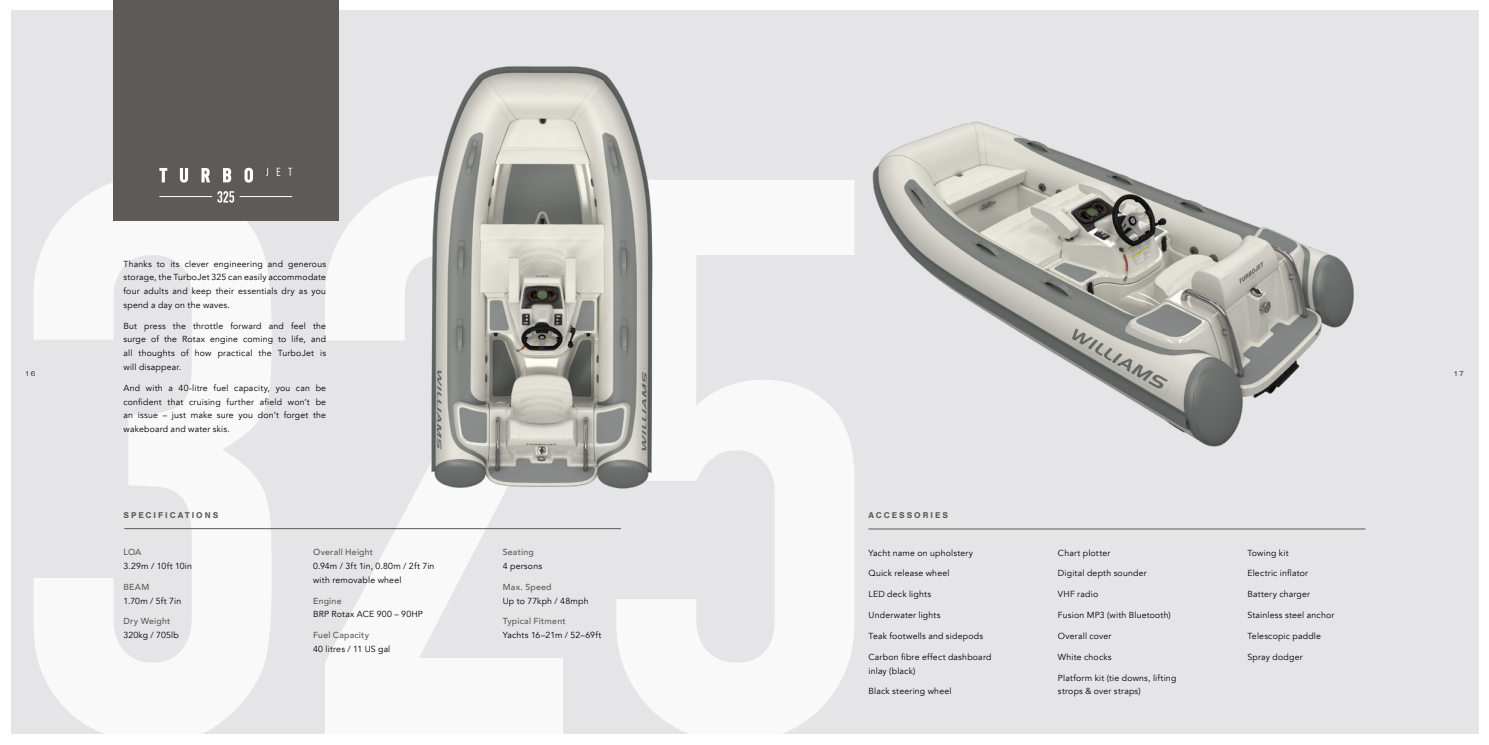
<style>
.page{position:relative;width:1489px;height:745px;background:#fff}
.page>*{position:absolute;margin:0;border:0;box-sizing:border-box;transform-origin:0 0}
.t1{font:8.75px/13.8px "Avenir";letter-spacing:.02em;color:#000;text-align:justify}
.t2{font:500 8.75px "Avenir";letter-spacing:.025em;color:#5d5a57}
.t3{font:700 8.75px "Nimbus San";letter-spacing:.225em;color:#5d5a57}
.t4{font:300 7.5px "Nimbus San Ext";color:#000}
</style>
<div class="page">
<div style="left:11px;top:11px;width:1467px;height:722px;background:#e5e5e7"></div>
<svg style="left:34px;top:182px;width:238px;height:552px;fill:#f9f9fa"></svg>
<svg style="left:325px;top:176px;width:238px;height:557px;fill:#f9f9fa"></svg>
<svg style="left:616px;top:180px;width:238px;height:554px;fill:#f9f9fa"></svg>
<div style="left:113px;top:0;width:226px;height:221px;background:#5d5a57"></div>
<hr style="left:124px;top:528px;width:497px;height:1px;background:#5d5a57">
<hr style="left:868px;top:528px;width:497px;height:1px;background:#5d5a57">
<img style="left:872px;top:121px;width:482px;height:326px">
<img style="left:427px;top:66px;width:228px;height:433px">
<svg style="left:217px;top:191px;width:17px;height:11px"></svg>
<svg style="left:277px;top:168px;width:3px;height:8px"></svg>
<svg style="left:288px;top:168px;width:4px;height:8px"></svg>
<svg style="left:159px;top:168px;width:8px;height:14px"></svg>
<svg style="left:180px;top:168px;width:8px;height:14px"></svg>
<svg style="left:201px;top:168px;width:9px;height:14px"></svg>
<svg style="left:223px;top:168px;width:8px;height:14px"></svg>
<svg style="left:244px;top:168px;width:9px;height:14px"></svg>
<hr style="left:159px;top:196px;width:53px;height:1px;background:#fff">
<hr style="left:239px;top:196px;width:53px;height:1px;background:#fff">
<p class="t1" style="left:123px;top:256px;width:204px">Thanks to its clever engineering and generous storage, the TurboJet 325 can easily accommodate four adults and keep their essentials dry as you spend a day on the waves.</p>
<p class="t1" style="left:123px;top:319px;width:204px">But press the throttle forward and feel the surge of the Rotax engine coming to life, and all thoughts of how practical the TurboJet is will disappear.</p>
<p class="t1" style="left:123px;top:381px;width:204px">And with a 40-litre fuel capacity, you can be confident that cruising further afield won’t be an issue – just make sure you don’t forget the wakeboard and water skis.</p>
<p class="t4" style="left:25px;top:368px;width:12px">16</p>
<p class="t4" style="left:1453px;top:368px;width:12px">17</p>
<p class="t3" style="left:123px;top:509px;width:96px">SPECIFICATIONS</p>
<p class="t3" style="left:868px;top:509px;width:81px">ACCESSORIES</p>
<p class="t1" style="left:868px;top:545px;width:106px">Yacht name on upholstery</p>
<p class="t1" style="left:868px;top:566px;width:83px">Quick release wheel</p>
<p class="t1" style="left:868px;top:587px;width:64px">LED deck lights</p>
<p class="t1" style="left:868px;top:608px;width:74px">Underwater lights</p>
<p class="t1" style="left:868px;top:629px;width:116px">Teak footwells and sidepods</p>
<p class="t1" style="left:868px;top:649px;width:124px">Carbon fibre effect dashboard inlay (black)</p>
<p class="t1" style="left:868px;top:684px;width:84px">Black steering wheel</p>
<p class="t2" style="left:313px;top:544px;width:62px">Overall Height</p>
<p class="t1" style="left:313px;top:559px;width:123px">0.94m / 3ft 1in, 0.80m / 2ft 7in with removable wheel</p>
<p class="t2" style="left:313px;top:592px;width:30px">Engine</p>
<p class="t1" style="left:313px;top:607px;width:111px">BRP Rotax ACE 900 – 90HP</p>
<p class="t2" style="left:313px;top:627px;width:58px">Fuel Capacity</p>
<p class="t1" style="left:313px;top:641px;width:79px">40 litres / 11 US gal</p>
<p class="t2" style="left:503px;top:544px;width:32px">Seating</p>
<p class="t1" style="left:503px;top:559px;width:41px">4 persons</p>
<p class="t2" style="left:503px;top:578px;width:50px">Max. Speed</p>
<p class="t1" style="left:503px;top:593px;width:87px">Up to 77kph / 48mph</p>
<p class="t2" style="left:503px;top:613px;width:64px">Typical Fitment</p>
<p class="t1" style="left:503px;top:628px;width:100px">Yachts 16–21m / 52–69ft</p>
<p class="t2" style="left:123px;top:544px;width:19px">LOA</p>
<p class="t1" style="left:123px;top:559px;width:70px">3.29m / 10ft 10in</p>
<p class="t2" style="left:123px;top:578px;width:27px">BEAM</p>
<p class="t1" style="left:123px;top:593px;width:59px">1.70m / 5ft 7in</p>
<p class="t2" style="left:123px;top:613px;width:48px">Dry Weight</p>
<p class="t1" style="left:123px;top:628px;width:57px">320kg / 705lb</p>
<p class="t1" style="left:1057px;top:545px;width:54px">Chart plotter</p>
<p class="t1" style="left:1057px;top:566px;width:90px">Digital depth sounder</p>
<p class="t1" style="left:1057px;top:587px;width:42px">VHF radio</p>
<p class="t1" style="left:1057px;top:608px;width:114px">Fusion MP3 (with Bluetooth)</p>
<p class="t1" style="left:1057px;top:628px;width:55px">Overall cover</p>
<p class="t1" style="left:1057px;top:649px;width:55px">White chocks</p>
<p class="t1" style="left:1057px;top:670px;width:120px">Platform kit (tie downs, lifting strops &amp; over straps)</p>
<p class="t1" style="left:1247px;top:545px;width:43px">Towing kit</p>
<p class="t1" style="left:1247px;top:566px;width:62px">Electric inflator</p>
<p class="t1" style="left:1247px;top:587px;width:64px">Battery charger</p>
<p class="t1" style="left:1247px;top:608px;width:88px">Stainless steel anchor</p>
<p class="t1" style="left:1247px;top:628px;width:75px">Telescopic paddle</p>
<p class="t1" style="left:1247px;top:649px;width:57px">Spray dodger</p>
</div>
